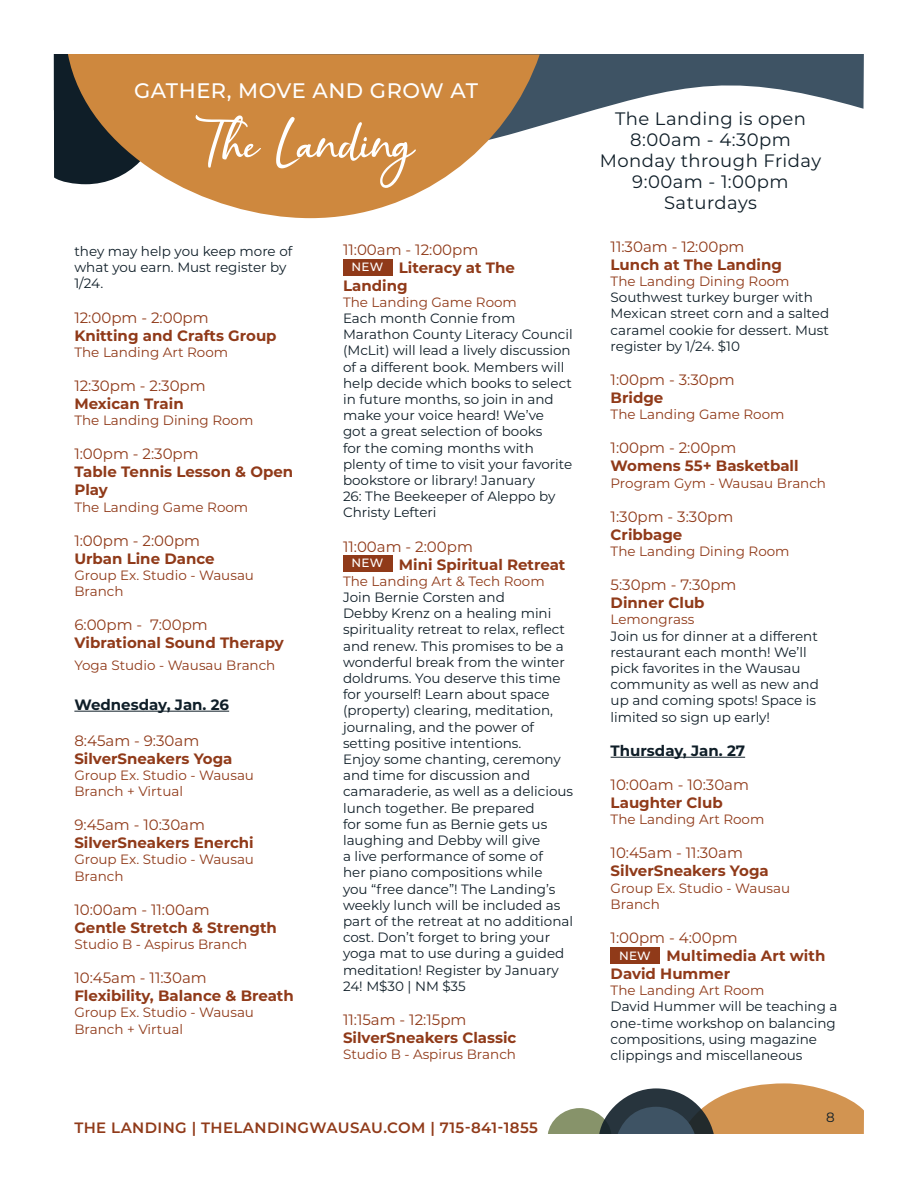
<style>
.page{position:relative;width:918px;height:1188px;background:#fff}
.page>*{position:absolute;margin:0;border:0;box-sizing:border-box;transform-origin:0 0}
.t1{font:500 21px "Montserrat";letter-spacing:.025em;color:#fff}
.t2{font:18px/21px "Montserrat";letter-spacing:.025em;color:#0f1e28;text-align:center}
.Paragraph_Style_2{font:700 15px/18px "Montserrat";color:#903a19}
.Paragraph_Style_2-2{font:15px "Montserrat";color:#903a19}
.t3{font:600 15px "Montserrat";letter-spacing:.025em;color:#903a19}
.Paragraph_Style_1{font:700 15px "Montserrat";color:#0f1e28}
.Paragraph_Style_3{font:13.5px/16.2px "Montserrat";color:#0f1e28}
.Paragraph_Style_2-3{font:13.5px/16.2px "Montserrat";color:#0f1e28}
.Paragraph_Style_3-2{font:13.5px/16.2px "Montserrat";color:#903a19}
.Paragraph_Style_2-4{font:13.5px "Montserrat";color:#903a19}
.t4{font:500 12px "Montserrat";letter-spacing:.02em;color:#fff}
</style>
<div class="page">
<svg style="left:540px;top:54px;width:324px;height:72px;fill:#3e5364"></svg>
<div style="left:54px;top:54px;width:14px;height:129px;background:#0f1e28"></div>
<svg style="left:68px;top:54px;width:472px;height:164px;fill:#ce883e"></svg>
<svg style="left:195px;top:115px;width:66px;height:53px;background:#d79e62"></svg>
<svg style="left:276px;top:117px;width:140px;height:71px;background:#d49858"></svg>
<svg style="left:548px;top:1083px;width:316px;height:51px"></svg>
<hr style="left:611px;top:757px;width:134px;height:1px;background:#0f1e28">
<hr style="left:74px;top:711px;width:155px;height:1px;background:#0f1e28">
<div style="left:343px;top:259px;width:49px;height:16px;background:#903a19"></div>
<div style="left:343px;top:555px;width:49px;height:16px;background:#903a19"></div>
<div style="left:611px;top:947px;width:49px;height:17px;background:#903a19"></div>
<h1 class="t1" style="left:134px;top:76px;width:345px">GATHER, MOVE AND GROW AT</h1>
<p class="Paragraph_Style_3" style="left:74px;top:243px;width:219px">they may help you keep more of what you earn. Must register by<br>1/24.</p>
<p class="Paragraph_Style_2-2" style="left:74px;top:307px;width:136px">12:00pm - 2:00pm</p>
<p class="Paragraph_Style_2" style="left:74px;top:326px;width:204px">Knitting and Crafts Group</p>
<p class="Paragraph_Style_3-2" style="left:74px;top:344px;width:155px">The Landing Art Room</p>
<p class="Paragraph_Style_2-2" style="left:74px;top:375px;width:133px">12:30pm - 2:30pm</p>
<p class="Paragraph_Style_2" style="left:74px;top:394px;width:111px">Mexican Train</p>
<p class="Paragraph_Style_3-2" style="left:74px;top:412px;width:180px">The Landing Dining Room</p>
<p class="Paragraph_Style_2-2" style="left:74px;top:444px;width:126px">1:00pm - 2:30pm</p>
<p class="Paragraph_Style_2" style="left:74px;top:462px;width:220px">Table Tennis Lesson &amp; Open<br>Play</p>
<p class="Paragraph_Style_3-2" style="left:74px;top:498px;width:175px">The Landing Game Room</p>
<p class="Paragraph_Style_2-2" style="left:74px;top:530px;width:127px">1:00pm - 2:00pm</p>
<p class="Paragraph_Style_2" style="left:74px;top:549px;width:142px">Urban Line Dance</p>
<p class="Paragraph_Style_3-2" style="left:74px;top:567px;width:181px">Group Ex. Studio - Wausau<br>Branch</p>
<p class="Paragraph_Style_2-2" style="left:74px;top:615px;width:135px">6:00pm - 7:00pm</p>
<p class="Paragraph_Style_2" style="left:74px;top:633px;width:211px">Vibrational Sound Therapy</p>
<p class="Paragraph_Style_3-2" style="left:74px;top:657px;width:203px">Yoga Studio - Wausau Branch</p>
<p class="Paragraph_Style_1" style="left:74px;top:694px;width:156px">Wednesday, Jan. 26</p>
<p class="Paragraph_Style_2-2" style="left:74px;top:730px;width:126px">8:45am - 9:30am</p>
<p class="Paragraph_Style_2" style="left:74px;top:749px;width:160px">SilverSneakers Yoga</p>
<p class="Paragraph_Style_3-2" style="left:74px;top:767px;width:181px">Group Ex. Studio - Wausau<br>Branch + Virtual</p>
<p class="Paragraph_Style_2-2" style="left:74px;top:815px;width:132px">9:45am - 10:30am</p>
<p class="Paragraph_Style_2" style="left:74px;top:833px;width:181px">SilverSneakers Enerchi</p>
<p class="Paragraph_Style_3-2" style="left:74px;top:851px;width:181px">Group Ex. Studio - Wausau<br>Branch</p>
<p class="Paragraph_Style_2-2" style="left:74px;top:899px;width:137px">10:00am - 11:00am</p>
<p class="Paragraph_Style_2" style="left:74px;top:918px;width:204px">Gentle Stretch &amp; Strength</p>
<p class="Paragraph_Style_3-2" style="left:74px;top:936px;width:174px">Studio B - Aspirus Branch</p>
<p class="Paragraph_Style_2-2" style="left:74px;top:968px;width:134px">10:45am - 11:30am</p>
<p class="Paragraph_Style_2" style="left:74px;top:986px;width:221px">Flexibility, Balance &amp; Breath</p>
<p class="Paragraph_Style_3-2" style="left:74px;top:1004px;width:181px">Group Ex. Studio - Wausau<br>Branch + Virtual</p>
<p class="Paragraph_Style_2-2" style="left:343px;top:239px;width:137px">11:00am - 12:00pm</p>
<p class="Paragraph_Style_2" style="left:343px;top:258px;width:174px;text-indent:56px">Literacy at The<br>Landing</p>
<p class="Paragraph_Style_2-4" style="left:343px;top:293px;width:175px">The Landing Game Room</p>
<p class="Paragraph_Style_3" style="left:343px;top:310px;width:231px">Each month Connie from<br>Marathon County Literacy Council (McLit) will lead a lively discussion of a different book. Members will help decide which books to select in future months, so join in and make your voice heard! We’ve<br>got a great selection of books<br>for the coming months with plenty of time to visit your favorite bookstore or library! January<br>26: The Beekeeper of Aleppo by<br>Christy Lefteri</p>
<p class="Paragraph_Style_2-2" style="left:343px;top:536px;width:131px">11:00am - 2:00pm</p>
<p class="Paragraph_Style_2" style="left:399px;top:555px;width:168px">Mini Spiritual Retreat</p>
<p class="Paragraph_Style_2-4" style="left:343px;top:572px;width:203px">The Landing Art &amp; Tech Room</p>
<p class="Paragraph_Style_3" style="left:343px;top:589px;width:232px">Join Bernie Corsten and<br>Debby Krenz on a healing mini spirituality retreat to relax, reflect and renew. This promises to be a wonderful break from the winter doldrums. You deserve this time for yourself! Learn about space (property) clearing, meditation, journaling, and the power of setting positive intentions.<br>Enjoy some chanting, ceremony and time for discussion and camaraderie, as well as a delicious lunch together. Be prepared<br>for some fun as Bernie gets us laughing and Debby will give<br>a live performance of some of<br>her piano compositions while<br>you “free dance”! The Landing’s weekly lunch will be included as part of the retreat at no additional cost. Don’t forget to bring your yoga mat to use during a guided meditation! Register by January<br>24! M$30 | NM $35</p>
<p class="Paragraph_Style_2-2" style="left:343px;top:1009px;width:125px">11:15am - 12:15pm</p>
<p class="Paragraph_Style_2" style="left:343px;top:1028px;width:175px">SilverSneakers Classic</p>
<p class="Paragraph_Style_3-2" style="left:343px;top:1046px;width:174px">Studio B - Aspirus Branch</p>
<p class="t4" style="left:351px;top:259px;width:33px">NEW</p>
<p class="t4" style="left:351px;top:555px;width:33px">NEW</p>
<p class="t3" style="left:74px;top:1117px;width:465px">THE LANDING | THELANDINGWAUSAU.COM | 715-841-1855</p>
<h2 class="t2" style="left:600px;top:108px;width:223px">The Landing is open<br>8:00am - 4:30pm<br>Monday through Friday<br>9:00am - 1:00pm<br>Saturdays</h2>
<p class="Paragraph_Style_2-2" style="left:611px;top:236px;width:135px">11:30am - 12:00pm</p>
<p class="Paragraph_Style_2" style="left:611px;top:255px;width:173px">Lunch at The Landing</p>
<p class="Paragraph_Style_2-4" style="left:611px;top:272px;width:180px">The Landing Dining Room</p>
<p class="Paragraph_Style_2-3" style="left:611px;top:289px;width:220px">Southwest turkey burger with<br>Mexican street corn and a salted caramel cookie for dessert. Must register by 1/24. $10</p>
<p class="Paragraph_Style_2-2" style="left:611px;top:369px;width:126px">1:00pm - 3:30pm</p>
<p class="Paragraph_Style_2" style="left:611px;top:388px;width:54px">Bridge</p>
<p class="Paragraph_Style_3-2" style="left:611px;top:406px;width:175px">The Landing Game Room</p>
<p class="Paragraph_Style_2-2" style="left:611px;top:438px;width:127px">1:00pm - 2:00pm</p>
<p class="Paragraph_Style_2" style="left:611px;top:456px;width:190px">Womens 55+ Basketball</p>
<p class="Paragraph_Style_2-4" style="left:611px;top:473px;width:217px">Program Gym - Wausau Branch</p>
<p class="Paragraph_Style_2-2" style="left:611px;top:506px;width:124px">1:30pm - 3:30pm</p>
<p class="Paragraph_Style_2" style="left:611px;top:525px;width:73px">Cribbage</p>
<p class="Paragraph_Style_2-4" style="left:611px;top:542px;width:180px">The Landing Dining Room</p>
<p class="Paragraph_Style_2-2" style="left:611px;top:574px;width:127px">5:30pm - 7:30pm</p>
<p class="Paragraph_Style_2" style="left:611px;top:593px;width:96px">Dinner Club</p>
<p class="Paragraph_Style_2-4" style="left:611px;top:610px;width:85px">Lemongrass</p>
<p class="Paragraph_Style_2-3" style="left:611px;top:627px;width:210px">Join us for dinner at a different restaurant each month! We’ll pick favorites in the Wausau community as well as new and up and coming spots! Space is limited so sign up early!</p>
<p class="Paragraph_Style_1" style="left:611px;top:740px;width:136px">Thursday, Jan. 27</p>
<p class="Paragraph_Style_2-2" style="left:611px;top:774px;width:140px">10:00am - 10:30am</p>
<p class="Paragraph_Style_2" style="left:611px;top:793px;width:114px">Laughter Club</p>
<p class="Paragraph_Style_3-2" style="left:611px;top:811px;width:155px">The Landing Art Room</p>
<p class="Paragraph_Style_2-2" style="left:611px;top:843px;width:134px">10:45am - 11:30am</p>
<p class="Paragraph_Style_2" style="left:611px;top:861px;width:160px">SilverSneakers Yoga</p>
<p class="Paragraph_Style_3-2" style="left:611px;top:879px;width:181px">Group Ex. Studio - Wausau<br>Branch</p>
<p class="Paragraph_Style_2-2" style="left:611px;top:927px;width:129px">1:00pm - 4:00pm</p>
<p class="Paragraph_Style_2" style="left:611px;top:946px;width:216px;text-indent:56px">Multimedia Art with<br>David Hummer</p>
<p class="Paragraph_Style_2-4" style="left:611px;top:981px;width:155px">The Landing Art Room</p>
<p class="Paragraph_Style_2-3" style="left:611px;top:998px;width:228px">David Hummer will be teaching a one-time workshop on balancing compositions, using magazine clippings and miscellaneous</p>
<p class="t4" style="left:619px;top:947px;width:33px">NEW</p>
<p class="Paragraph_Style_3" style="left:826px;top:1108px;width:10px">8</p>
</div>
